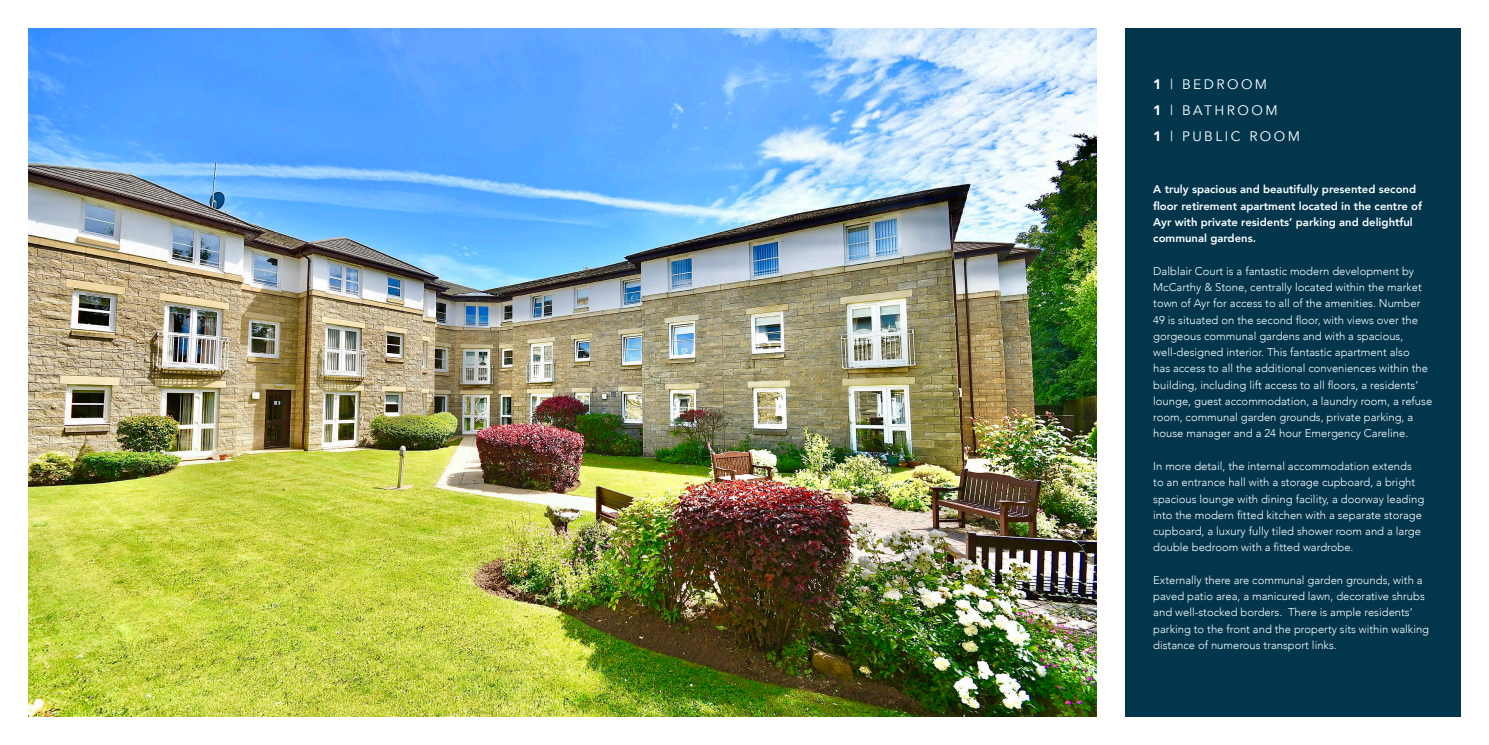
<style>
.page{position:relative;width:1489px;height:745px;background:#fff}
.page>*{position:absolute;margin:0;border:0;box-sizing:border-box;transform-origin:0 0}
.t1{font:13.75px "Avenir";letter-spacing:.18em;color:#fff}
.t2{font:300 11.25px/16.2px "Avenir";color:#fff}
.t3{font:800 11.25px/16.2px "Avenir";color:#fff}
.s1{font-weight:900}
</style>
<div class="page">
<div style="left:28px;top:28px;width:1432px;height:688px;background:#01364d"></div>
<div style="left:1096px;top:0;width:28px;height:744px;background:#fff"></div>
<img style="left:28px;top:28px;width:1068px;height:688px">
<p class="t1" style="left:1153px;top:75px;width:115px"><span class="s1">1</span> | BEDROOM</p>
<p class="t1" style="left:1153px;top:102px;width:126px"><span class="s1">1</span> | BATHROOM</p>
<p class="t1" style="left:1153px;top:128px;width:148px"><span class="s1">1</span> | PUBLIC ROOM</p>
<p class="t3" style="left:1153px;top:181px;width:270px">A truly spacious and beautifully presented second floor retirement apartment located in the centre of Ayr with private residents’ parking and delightful communal gardens.</p>
<p class="t2" style="left:1153px;top:262px;width:280px">Dalblair Court is a fantastic modern development by McCarthy &amp; Stone, centrally located within the market town of Ayr for access to all of the amenities. Number 49 is situated on the second floor, with views over the gorgeous communal gardens and with a spacious, well-designed interior. This fantastic apartment also<br>has access to all the additional conveniences within the building, including lift access to all floors, a residents’ lounge, guest accommodation, a laundry room, a refuse room, communal garden grounds, private parking, a house manager and a 24 hour Emergency Careline.</p>
<p class="t2" style="left:1153px;top:457px;width:272px">In more detail, the internal accommodation extends to an entrance hall with a storage cupboard, a bright spacious lounge with dining facility, a doorway leading into the modern fitted kitchen with a separate storage cupboard, a luxury fully tiled shower room and a large double bedroom with a fitted wardrobe.</p>
<p class="t2" style="left:1153px;top:571px;width:277px">Externally there are communal garden grounds, with a paved patio area, a manicured lawn, decorative shrubs and well-stocked borders. There is ample residents’ parking to the front and the property sits within walking distance of numerous transport links.</p>
</div>
